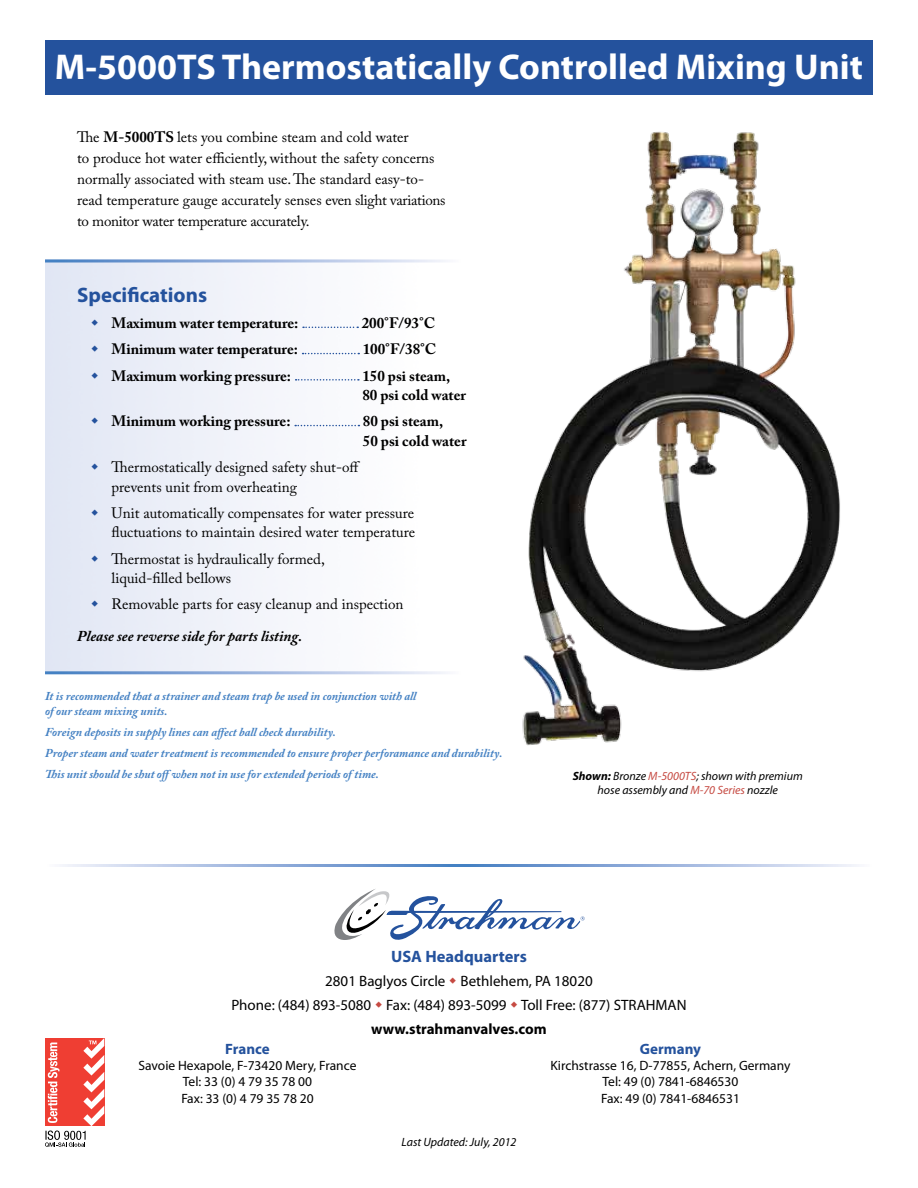
<style>
.page{position:relative;width:918px;height:1188px;background:#fff}
.page>*{position:absolute;margin:0;border:0;box-sizing:border-box;transform-origin:0 0}
.t1{font:700 36px "Myriad Pro";color:#fff}
.t2{font:700 21px "Myriad Pro";color:#24529d}
.t3{font:700 16.5px "Myriad Pro";color:#24529d}
.t4{font:15px/21px "Adobe Caslon Pro";color:#000}
.t5{font:700 15px/19.5px "Adobe Caslon Pro";color:#000}
.t6{font:15px/24px "Myriad Pro";color:#000;text-align:center}
.t7{font:italic 700 15px "Adobe Caslon Pro";color:#000}
.t8{font:700 15px "Myriad Pro";color:#000}
.t9{font:700 15px "Myriad Pro";color:#24529d}
.t10{font:13.5px/16.2px "Myriad Pro";color:#000;text-align:center}
.t11{font:italic 700 12px/21px "Adobe Caslon Pro";color:#4481c3}
.t12{font:italic 12px/14.4px "Myriad Pro";color:#000;text-align:center}
.s1{font-weight:700}
.s2{color:#c64a42}
</style>
<div class="page">
<img style="left:45px;top:262px;width:382px;height:409px">
<div style="left:46px;top:40px;width:827px;height:55px;background:#24529d"></div>
<svg style="left:303px;top:327px;width:55px;height:1px"></svg>
<svg style="left:303px;top:353px;width:56px;height:1px"></svg>
<svg style="left:296px;top:379px;width:63px;height:2px"></svg>
<svg style="left:295px;top:425px;width:64px;height:1px"></svg>
<svg style="left:334px;top:889px;width:251px;height:51px"></svg>
<img style="left:522px;top:131px;width:318px;height:615px">
<svg style="left:45px;top:1038px;width:59px;height:109px"></svg>
<svg style="left:77px;top:319px;width:21px;height:10px"></svg>
<svg style="left:77px;top:346px;width:21px;height:9px"></svg>
<svg style="left:77px;top:372px;width:21px;height:10px"></svg>
<svg style="left:77px;top:418px;width:21px;height:9px"></svg>
<svg style="left:77px;top:463px;width:21px;height:10px"></svg>
<svg style="left:77px;top:509px;width:21px;height:10px"></svg>
<svg style="left:77px;top:555px;width:21px;height:10px"></svg>
<svg style="left:77px;top:601px;width:21px;height:9px"></svg>
<h1 class="t1" style="left:55px;top:44px;width:810px">M-5000TS Thermostatically Controlled Mixing Unit</h1>
<p class="t4" style="left:77px;top:127px;width:370px">The <span class="s1">M-5000TS</span> lets you combine steam and cold water<br>to produce hot water efficiently, without the safety concerns normally associated with steam use. The standard easy-to&shy;read temperature gauge accurately senses even slight variations to monitor water temperature accurately.</p>
<h2 class="t2" style="left:77px;top:281px;width:132px">Specifications</h2>
<p class="t5" style="left:112px;top:313px;width:188px">Maximum water temperature:</p>
<p class="t5" style="left:362px;top:313px;width:75px">200°F/93°C</p>
<p class="t5" style="left:112px;top:339px;width:188px">Minimum water temperature:</p>
<p class="t5" style="left:363px;top:339px;width:75px">100°F/38°C</p>
<p class="t5" style="left:112px;top:366px;width:181px">Maximum working pressure:</p>
<p class="t5" style="left:362px;top:366px;width:105px">150 psi steam,<br>80 psi cold water</p>
<p class="t5" style="left:112px;top:411px;width:181px">Minimum working pressure:</p>
<p class="t5" style="left:363px;top:411px;width:105px">80 psi steam,<br>50 psi cold water</p>
<p class="t4" style="left:112px;top:457px;width:250px;line-height:19.5px">Thermostatically designed safety shut-off prevents unit from overheating</p>
<p class="t4" style="left:112px;top:503px;width:305px;line-height:19.5px">Unit automatically compensates for water pressure fluctuations to maintain desired water temperature</p>
<p class="t4" style="left:112px;top:549px;width:215px;line-height:19.5px">Thermostat is hydraulically formed, liquid-filled bellows</p>
<p class="t4" style="left:112px;top:594px;width:293px">Removable parts for easy cleanup and inspection</p>
<p class="t7" style="left:77px;top:627px;width:227px">Please see reverse side for parts listing.</p>
<p class="t11" style="left:45px;top:689px;width:373px;line-height:15px">It is recommended that a strainer and steam trap be used in conjunction with all of our steam mixing units.</p>
<p class="t11" style="left:45px;top:722px;width:459px">Foreign deposits in supply lines can affect ball check durability.<br>Proper steam and water treatment is recommended to ensure proper perforamance and durability.<br>This unit should be shut offwhen not in use for extended periods of time.</p>
<p class="t12" style="left:573px;top:769px;width:231px"><span class="s1">Shown:</span> Bronze <span class="s2">M-5000TS</span>; shown with premium hose assembly and <span class="s2">M-70 Series</span> nozzle</p>
<p class="t3" style="left:391px;top:946px;width:137px">USA Headquarters</p>
<p class="t6" style="left:231px;top:969px;width:457px">2801 Baglyos Circle Bethlehem, PA 18020<br>Phone: (484) 893-5080 Fax: (484) 893-5099 Toll Free: (877) STRAHMAN</p>
<p class="t8" style="left:371px;top:1019px;width:177px">www.strahmanvalves.com</p>
<p class="t9" style="left:225px;top:1039px;width:46px">France</p>
<p class="t10" style="left:139px;top:1057px;width:219px">Savoie Hexapole, F-73420 Mery, France<br>Tel: 33 (0) 4 79 35 78 00<br>Fax: 33 (0) 4 79 35 78 20</p>
<p class="t12" style="left:401px;top:1135px;width:117px">Last Updated: July, 2012</p>
<p class="t9" style="left:640px;top:1039px;width:63px">Germany</p>
<p class="t10" style="left:550px;top:1057px;width:242px">Kirchstrasse 16, D-77855, Achern, Germany<br>Tel: 49 (0) 7841-6846530<br>Fax: 49 (0) 7841-6846531</p>
</div>
